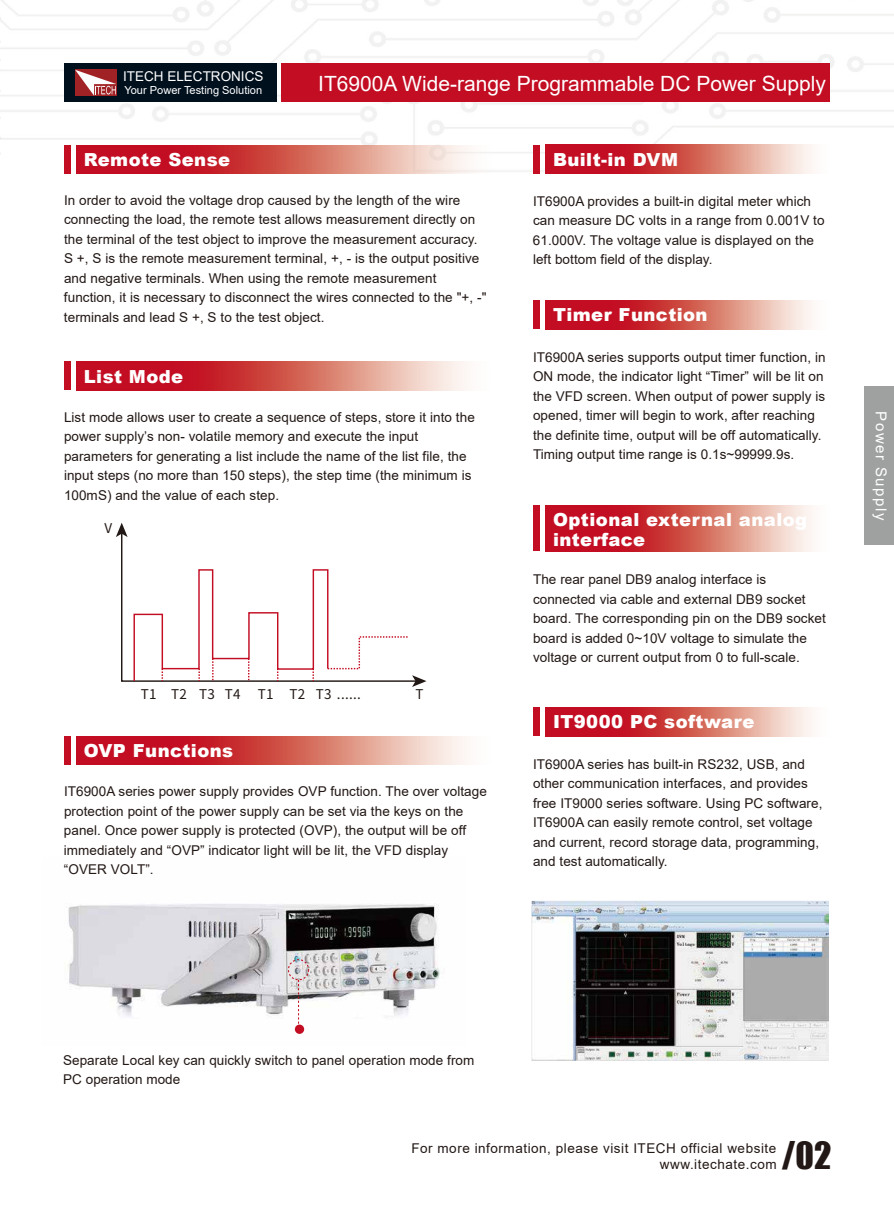
<style>
.page{position:relative;width:894px;height:1212px;background:#fff}
.page>*{position:absolute;margin:0;border:0;box-sizing:border-box;transform-origin:0 0}
.t1{font:34.5px "Impact";color:#221815}
.t2{font:21px "Arial";color:#fff}
.t3{font:900 18px/19.5px "Arial";letter-spacing:.025em;color:#fff}
.t4{font:15px "Arial";letter-spacing:.1em;color:#fff}
.t5{font:13.5px/19.5px "Arial";letter-spacing:.005em;color:#221815}
.t6{font:13.5px/16.5px "Arial";letter-spacing:.04em;color:#221815;text-align:right}
.t7{font:13.5px "Source Han Sans CN";letter-spacing:.025em;color:#221815}
.t8{font:13.5px "Arial";color:#fff}
.t9{font:11.1px "Arial";color:#fff}
</style>
<div class="page">
<img style="left:68px;top:903px;width:372px;height:131px">
<img style="left:0;top:0;width:894px;height:174px">
<div style="left:281px;top:64px;width:549px;height:38px;background:#c30d23"></div>
<div style="left:64px;top:64px;width:213px;height:38px;background:#00101d"></div>
<div style="left:75px;top:70px;width:42px;height:26px;background:#a12224"></div>
<svg style="left:75px;top:70px;width:41px;height:26px"></svg>
<div style="left:533px;top:145px;width:7px;height:28px;background:#c30d23"></div>
<svg style="left:546px;top:145px;width:283px;height:28px;background:#d76869"></svg>
<div style="left:533px;top:301px;width:7px;height:28px;background:#c30d23"></div>
<svg style="left:546px;top:301px;width:267px;height:28px;background:#d45f60"></svg>
<div style="left:533px;top:708px;width:7px;height:28px;background:#c30d23"></div>
<svg style="left:546px;top:708px;width:267px;height:28px;background:#d45f60"></svg>
<div style="left:533px;top:506px;width:7px;height:45px;background:#c30d23"></div>
<svg style="left:546px;top:506px;width:267px;height:45px;background:#d45e5f"></svg>
<div style="left:64px;top:145px;width:7px;height:28px;background:#c30d23"></div>
<svg style="left:77px;top:145px;width:415px;height:28px;background:#d76869"></svg>
<div style="left:64px;top:362px;width:7px;height:28px;background:#c30d23"></div>
<svg style="left:77px;top:362px;width:390px;height:28px;background:#d45f60"></svg>
<div style="left:64px;top:736px;width:7px;height:28px;background:#c30d23"></div>
<svg style="left:77px;top:736px;width:390px;height:28px;background:#d45f60"></svg>
<svg style="left:121px;top:537px;width:12px;height:145px"></svg>
<svg style="left:116px;top:523px;width:12px;height:14px"></svg>
<svg style="left:133px;top:569px;width:293px;height:118px"></svg>
<div style="left:288px;top:959px;width:21px;height:21px;border:1px dashed #c30d23;border-radius:50%"></div>
<svg style="left:298px;top:980px;width:1px;height:44px"></svg>
<div style="left:295px;top:1024px;width:9px;height:10px;background:#c30d23;border-radius:50%"></div>
<img style="left:532px;top:900px;width:296px;height:161px">
<div style="left:864px;top:386px;width:30px;height:159px;background:#9fa0a0"></div>
<p class="t8" style="left:123px;top:67px;width:142px">ITECH ELECTRONICS</p>
<p class="t9" style="left:124px;top:82px;width:139px">Your Power Testing Solution</p>
<p class="t2" style="left:318px;top:69px;width:509px">IT6900A Wide-range Programmable DC Power Supply</p>
<p class="t3" style="left:84px;top:149px;width:148px">Remote Sense</p>
<p class="t3" style="left:553px;top:149px;width:127px">Built-in DVM</p>
<p class="t5" style="left:64px;top:190px;width:424px">In order to avoid the voltage drop caused by the length of the wire connecting the load, the remote test allows measurement directly on the terminal of the test object to improve the measurement accuracy.<br>S +, S is the remote measurement terminal, +, - is the output positive and negative terminals. When using the remote measurement function, it is necessary to disconnect the wires connected to the "+, -" terminals and lead S +, S to the test object.</p>
<p class="t5" style="left:533px;top:191px;width:293px">IT6900A provides a built-in digital meter which can measure DC volts in a range from 0.001V to 61.000V. The voltage value is displayed on the left bottom field of the display.</p>
<p class="t3" style="left:553px;top:305px;width:156px">Timer Function</p>
<p class="t3" style="left:84px;top:366px;width:101px">List Mode</p>
<p class="t5" style="left:64px;top:407px;width:412px">List mode allows user to create a sequence of steps, store it into the power supply’s non- volatile memory and execute the input parameters for generating a list include the name of the list file, the input steps (no more than 150 steps), the step time (the minimum is 100mS) and the value of each step.</p>
<p class="t7" style="left:105px;top:520px;width:9px">V</p>
<p class="t7" style="left:141px;top:686px;width:101px">T1 T2 T3 T4</p>
<p class="t7" style="left:258px;top:686px;width:105px">T1 T2 T3 ......</p>
<p class="t7" style="left:416px;top:686px;width:10px">T</p>
<p class="t3" style="left:84px;top:740px;width:151px">OVP Functions</p>
<p class="t5" style="left:64px;top:781px;width:424px">IT6900A series power supply provides OVP function. The over voltage protection point of the power supply can be set via the keys on the panel. Once power supply is protected (OVP), the output will be off immediately and “OVP” indicator light will be lit, the VFD display “OVER VOLT”.</p>
<p class="t5" style="left:533px;top:347px;width:294px">IT6900A series supports output timer function, in ON mode, the indicator light “Timer” will be lit on the VFD screen. When output of power supply is opened, timer will begin to work, after reaching the definite time, output will be off automatically.<br>Timing output time range is 0.1s~99999.9s.</p>
<p class="t3" style="left:553px;top:510px;width:256px">Optional external analog interface</p>
<p class="t5" style="left:533px;top:570px;width:294px">The rear panel DB9 analog interface is connected via cable and external DB9 socket board. The corresponding pin on the DB9 socket board is added 0~10V voltage to simulate the voltage or current output from 0 to full-scale.</p>
<p class="t3" style="left:553px;top:712px;width:203px">IT9000 PC software</p>
<p class="t5" style="left:533px;top:754px;width:291px">IT6900A series has built-in RS232, USB, and other communication interfaces, and provides free IT9000 series software. Using PC software, IT6900A can easily remote control, set voltage and current, record storage data, programming, and test automatically.</p>
<p class="t4" style="left:891px;top:411px;width:110px;rotate:90deg">Power Supply</p>
<p class="t5" style="left:63px;top:1050px;width:413px">Separate Local key can quickly switch to panel operation mode from<br>PC operation mode</p>
<p class="t1" style="left:782px;top:1128px;width:51px">/02</p>
<p class="t6" style="left:411px;top:1139px;width:367px">For more information, please visit ITECH official website www.itechate.com</p>
</div>
